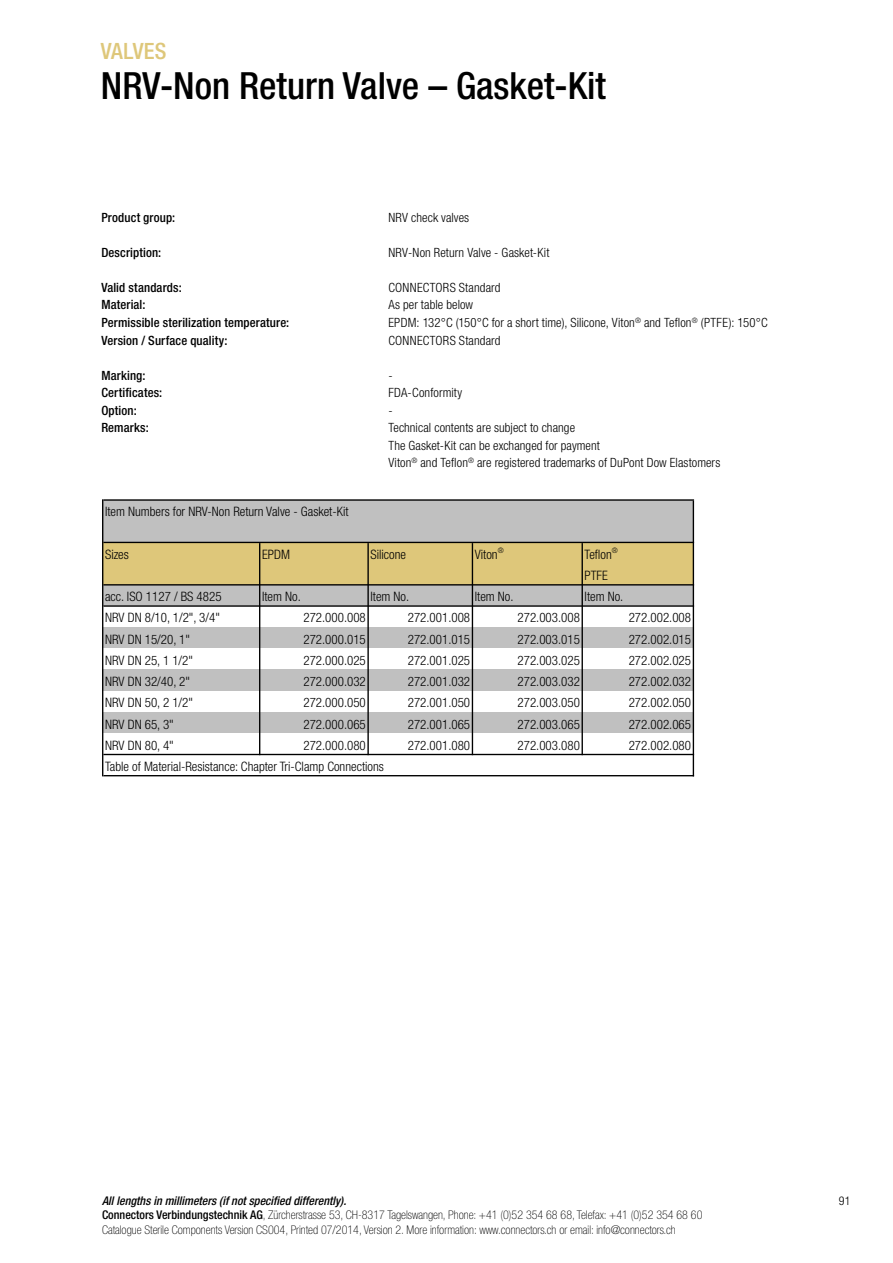
<style>
.page{position:relative;width:893px;height:1263px;background:#fff}
.page>*{position:absolute;margin:0;border:0;box-sizing:border-box;transform-origin:0 0}
.t1{font:500 condensed 37.5px "Helvetica Neue LT Std";color:#000}
.t2{font:500 condensed 22.5px "Helvetica Neue LT Std";letter-spacing:.005em;color:#dec77a}
.t3{font:300 condensed 13.05px/21.1px "Helvetica Neue LT Std";color:#000}
.t4{font:300 condensed 12.75px/17.5px "Helvetica Neue LT Std";letter-spacing:.01em;color:#000}
.t5{font:500 condensed 12.75px "Helvetica Neue LT Std";letter-spacing:.01em;color:#000}
.t6{font:100 condensed 12px/14.4px "Helvetica Neue LT Std";color:#000}
.t7{font:300 condensed 12px "Helvetica Neue LT Std";color:#000}
.s1{font-weight:500;font-style:italic}
.s2{font-weight:500}
</style>
<div class="page">
<div style="left:103px;top:500px;width:591px;height:43px;background:#c0c0c0"></div>
<div style="left:103px;top:542px;width:591px;height:43px;background:#dec77a"></div>
<div style="left:103px;top:585px;width:591px;height:21px;background:#c0c0c0"></div>
<div style="left:103px;top:627px;width:591px;height:22px;background:#c0c0c0"></div>
<div style="left:103px;top:648px;width:591px;height:22px;background:#fff"></div>
<div style="left:103px;top:670px;width:591px;height:21px;background:#c0c0c0"></div>
<div style="left:103px;top:712px;width:591px;height:22px;background:#c0c0c0"></div>
<div style="left:103px;top:733px;width:591px;height:22px;background:#fff"></div>
<hr style="left:102px;top:499px;width:1px;height:277px;background:#000">
<hr style="left:693px;top:501px;width:1px;height:275px;background:#000">
<hr style="left:259px;top:543px;width:1px;height:212px;background:#000">
<hr style="left:367px;top:543px;width:2px;height:212px;background:#000">
<hr style="left:472px;top:543px;width:1px;height:212px;background:#000">
<hr style="left:582px;top:543px;width:1px;height:212px;background:#000">
<hr style="left:103px;top:499px;width:591px;height:2px;background:#000">
<hr style="left:103px;top:542px;width:591px;height:1px;background:#000">
<hr style="left:103px;top:584px;width:591px;height:1px;background:#000">
<hr style="left:103px;top:605px;width:591px;height:2px;background:#000">
<hr style="left:103px;top:754px;width:591px;height:1px;background:#000">
<hr style="left:103px;top:775px;width:591px;height:1px;background:#000">
<h2 class="t2" style="left:101px;top:37px;width:67px">VALVES</h2>
<h1 class="t1" style="left:101px;top:63px;width:506px">NRV-Non Return Valve – Gasket-Kit</h1>
<p class="t5" style="left:101px;top:210px;width:75px">Product group:</p>
<p class="t4" style="left:388px;top:208px;width:82px">NRV check valves</p>
<p class="t5" style="left:101px;top:245px;width:62px">Description:</p>
<p class="t4" style="left:388px;top:243px;width:163px">NRV-Non Return Valve - Gasket-Kit</p>
<p class="t5" style="left:101px;top:280px;width:82px">Valid standards:</p>
<p class="t4" style="left:388px;top:279px;width:114px">CONNECTORS Standard</p>
<p class="t5" style="left:101px;top:297px;width:46px">Material:</p>
<p class="t4" style="left:388px;top:296px;width:86px">As per table below</p>
<p class="t5" style="left:101px;top:315px;width:189px">Permissible sterilization temperature:</p>
<p class="t4" style="left:388px;top:314px;width:381px">EPDM: 132°C (150°C for a short time), Silicone, Viton<sup>®</sup> and Teflon<sup>®</sup> (PTFE): 150°C</p>
<p class="t5" style="left:101px;top:332px;width:128px">Version / Surface quality:</p>
<p class="t4" style="left:388px;top:331px;width:114px">CONNECTORS Standard</p>
<p class="t5" style="left:101px;top:368px;width:46px">Marking:</p>
<p class="t4" style="left:388px;top:366px;width:6px">-</p>
<p class="t5" style="left:101px;top:385px;width:62px">Certificates:</p>
<p class="t4" style="left:388px;top:384px;width:75px">FDA-Conformity</p>
<p class="t5" style="left:101px;top:403px;width:37px">Option:</p>
<p class="t4" style="left:388px;top:401px;width:6px">-</p>
<p class="t5" style="left:101px;top:420px;width:49px">Remarks:</p>
<p class="t4" style="left:388px;top:419px;width:333px">Technical contents are subject to change<br>The Gasket-Kit can be exchanged for payment<br>Viton<sup>®</sup> and Teflon<sup>®</sup> are registered trademarks of DuPont Dow Elastomers</p>
<p class="t3" style="left:105px;top:501px;width:245px">Item Numbers for NRV-Non Return Valve - Gasket-Kit</p>
<p class="t3" style="left:105px;top:543px;width:25px">Sizes</p>
<p class="t3" style="left:262px;top:543px;width:29px">EPDM</p>
<p class="t3" style="left:370px;top:543px;width:37px">Silicone</p>
<p class="t3" style="left:475px;top:543px;width:30px">Viton<sup>®</sup></p>
<p class="t3" style="left:585px;top:543px;width:35px">Teflon<sup>®<br></sup>PTFE</p>
<p class="t3" style="left:105px;top:586px;width:118px">acc. ISO 1127 / BS 4825</p>
<p class="t3" style="left:262px;top:586px;width:40px">Item No.</p>
<p class="t3" style="left:370px;top:586px;width:40px">Item No.</p>
<p class="t3" style="left:475px;top:586px;width:40px">Item No.</p>
<p class="t3" style="left:585px;top:586px;width:40px">Item No.</p>
<p class="t3" style="left:105px;top:607px;width:116px">NRV DN 8/10, 1/2", 3/4"</p>
<p class="t3" style="left:303px;top:607px;width:64px">272.000.008</p>
<p class="t3" style="left:408px;top:607px;width:64px">272.001.008</p>
<p class="t3" style="left:518px;top:607px;width:64px">272.003.008</p>
<p class="t3" style="left:629px;top:607px;width:64px">272.002.008</p>
<p class="t3" style="left:105px;top:628px;width:86px">NRV DN 15/20, 1"</p>
<p class="t3" style="left:303px;top:628px;width:64px">272.000.015</p>
<p class="t3" style="left:408px;top:628px;width:64px">272.001.015</p>
<p class="t3" style="left:518px;top:628px;width:64px">272.003.015</p>
<p class="t3" style="left:629px;top:628px;width:64px">272.002.015</p>
<p class="t3" style="left:105px;top:650px;width:89px">NRV DN 25, 1 1/2"</p>
<p class="t3" style="left:303px;top:650px;width:64px">272.000.025</p>
<p class="t3" style="left:408px;top:650px;width:64px">272.001.025</p>
<p class="t3" style="left:518px;top:650px;width:64px">272.003.025</p>
<p class="t3" style="left:629px;top:650px;width:64px">272.002.025</p>
<p class="t3" style="left:105px;top:671px;width:86px">NRV DN 32/40, 2"</p>
<p class="t3" style="left:303px;top:671px;width:64px">272.000.032</p>
<p class="t3" style="left:408px;top:671px;width:64px">272.001.032</p>
<p class="t3" style="left:518px;top:671px;width:64px">272.003.032</p>
<p class="t3" style="left:629px;top:671px;width:64px">272.002.032</p>
<p class="t3" style="left:105px;top:692px;width:89px">NRV DN 50, 2 1/2"</p>
<p class="t3" style="left:303px;top:692px;width:64px">272.000.050</p>
<p class="t3" style="left:408px;top:692px;width:64px">272.001.050</p>
<p class="t3" style="left:518px;top:692px;width:64px">272.003.050</p>
<p class="t3" style="left:629px;top:692px;width:64px">272.002.050</p>
<p class="t3" style="left:105px;top:713px;width:70px">NRV DN 65, 3"</p>
<p class="t3" style="left:303px;top:713px;width:64px">272.000.065</p>
<p class="t3" style="left:408px;top:713px;width:64px">272.001.065</p>
<p class="t3" style="left:518px;top:713px;width:64px">272.003.065</p>
<p class="t3" style="left:629px;top:713px;width:64px">272.002.065</p>
<p class="t3" style="left:105px;top:734px;width:70px">NRV DN 80, 4"</p>
<p class="t3" style="left:303px;top:734px;width:64px">272.000.080</p>
<p class="t3" style="left:408px;top:734px;width:64px">272.001.080</p>
<p class="t3" style="left:518px;top:734px;width:64px">272.003.080</p>
<p class="t3" style="left:629px;top:734px;width:64px">272.002.080</p>
<p class="t3" style="left:105px;top:756px;width:280px">Table of Material-Resistance: Chapter Tri-Clamp Connections</p>
<p class="t6" style="left:102px;top:1193px;width:602px"><span class="s1">All lengths in millimeters (if not specified differently).<br></span><span class="s2">Connectors Verbindungstechnik AG</span>, Zürcherstrasse 53, CH-8317 Tagelswangen, Phone: +41 (0)52 354 68 68, Telefax: +41 (0)52 354 68 60<br>Catalogue Sterile Components Version CS004, Printed 07/2014, Version 2. More information: www.connectors.ch or email: info@connectors.ch</p>
<p class="t7" style="left:839px;top:1194px;width:13px">91</p>
</div>
